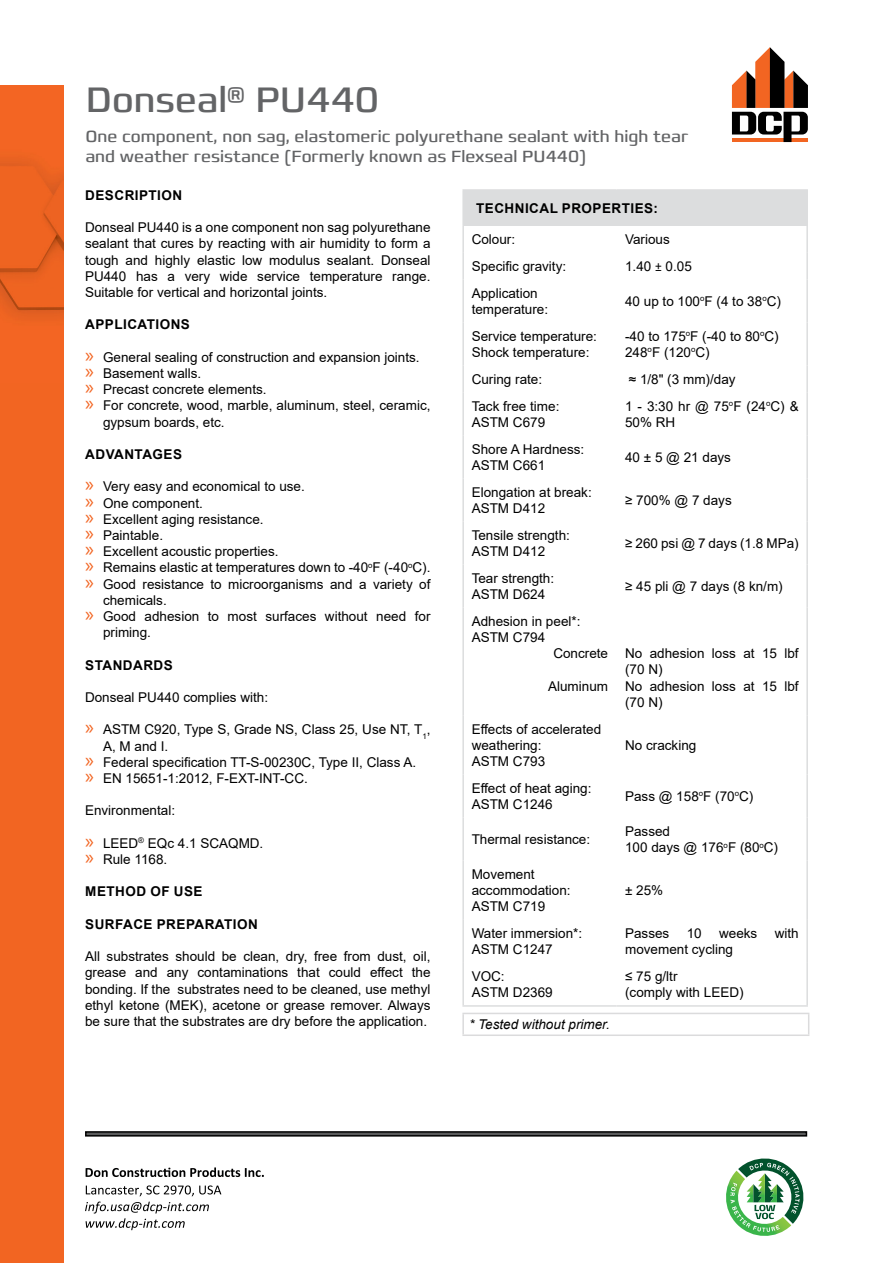
<style>
.page{position:relative;width:893px;height:1263px;background:#fff}
.page>*{position:absolute;margin:0;border:0;box-sizing:border-box;transform-origin:0 0}
.t1{font:36px "Francker CYR";color:#636466}
.t2{font:16.5px/19.8px "Francker CYR";color:#636466}
.t3{font:13.5px/16.2px "Arial";color:#000}
.t4{font:700 13.5px "Arial";letter-spacing:.035em;color:#000}
.t5{font:italic 13.5px "Arial";color:#000}
.s1{font-family:"Myriad Pro";font-size:21px;color:#f26522}
.s2{font-family:"Calibri"}
</style>
<div class="page">
<svg style="left:86px;top:1167px;width:178px;height:10px"></svg>
<svg style="left:85px;top:1185px;width:136px;height:45px"></svg>
<div style="left:85px;top:1131px;width:722px;height:5px;border:2px solid #000"></div>
<div style="left:463px;top:190px;width:344px;height:35px;background:#dcddde"></div>
<hr style="left:462px;top:189px;width:155px;height:2px;background:#dcddde">
<hr style="left:462px;top:191px;width:2px;height:34px;background:#dcddde">
<hr style="left:617px;top:189px;width:191px;height:2px;background:#dcddde">
<hr style="left:806px;top:191px;width:2px;height:34px;background:#dcddde">
<hr style="left:462px;top:225px;width:2px;height:27px;background:#dcddde">
<hr style="left:806px;top:225px;width:2px;height:27px;background:#dcddde">
<hr style="left:462px;top:252px;width:2px;height:27px;background:#dcddde">
<hr style="left:806px;top:252px;width:2px;height:27px;background:#dcddde">
<hr style="left:462px;top:279px;width:2px;height:43px;background:#dcddde">
<hr style="left:806px;top:279px;width:2px;height:43px;background:#dcddde">
<hr style="left:462px;top:322px;width:2px;height:43px;background:#dcddde">
<hr style="left:806px;top:322px;width:2px;height:43px;background:#dcddde">
<hr style="left:462px;top:365px;width:2px;height:27px;background:#dcddde">
<hr style="left:806px;top:365px;width:2px;height:27px;background:#dcddde">
<hr style="left:462px;top:392px;width:2px;height:43px;background:#dcddde">
<hr style="left:806px;top:392px;width:2px;height:43px;background:#dcddde">
<hr style="left:462px;top:435px;width:2px;height:43px;background:#dcddde">
<hr style="left:806px;top:435px;width:2px;height:43px;background:#dcddde">
<hr style="left:462px;top:478px;width:2px;height:43px;background:#dcddde">
<hr style="left:806px;top:478px;width:2px;height:43px;background:#dcddde">
<hr style="left:462px;top:521px;width:2px;height:43px;background:#dcddde">
<hr style="left:806px;top:521px;width:2px;height:43px;background:#dcddde">
<hr style="left:462px;top:564px;width:2px;height:43px;background:#dcddde">
<hr style="left:806px;top:564px;width:2px;height:43px;background:#dcddde">
<hr style="left:462px;top:607px;width:2px;height:108px;background:#dcddde">
<hr style="left:806px;top:607px;width:2px;height:108px;background:#dcddde">
<hr style="left:462px;top:715px;width:2px;height:59px;background:#dcddde">
<hr style="left:806px;top:715px;width:2px;height:59px;background:#dcddde">
<hr style="left:462px;top:774px;width:2px;height:43px;background:#dcddde">
<hr style="left:806px;top:774px;width:2px;height:43px;background:#dcddde">
<hr style="left:462px;top:817px;width:2px;height:44px;background:#dcddde">
<hr style="left:806px;top:817px;width:2px;height:44px;background:#dcddde">
<hr style="left:462px;top:861px;width:2px;height:59px;background:#dcddde">
<hr style="left:806px;top:861px;width:2px;height:59px;background:#dcddde">
<hr style="left:462px;top:920px;width:2px;height:43px;background:#dcddde">
<hr style="left:806px;top:920px;width:2px;height:43px;background:#dcddde">
<hr style="left:462px;top:963px;width:2px;height:42px;background:#dcddde">
<hr style="left:806px;top:963px;width:2px;height:42px;background:#dcddde">
<hr style="left:462px;top:1005px;width:155px;height:2px;background:#dcddde">
<hr style="left:617px;top:1005px;width:191px;height:2px;background:#dcddde">
<hr style="left:462px;top:1013px;width:347px;height:1px;background:#dbdbdc">
<hr style="left:462px;top:1014px;width:2px;height:20px;background:#dbdbdc">
<svg style="left:808px;top:1014px;width:1px;height:20px"></svg>
<hr style="left:462px;top:1034px;width:347px;height:2px;background:#dbdbdc">
<svg style="left:726px;top:1158px;width:78px;height:78px"></svg>
<svg style="left:732px;top:47px;width:76px;height:95px"></svg>
<div style="left:0;top:85px;width:64px;height:1178px;background:#f26522"></div>
<img style="left:0;top:160px;width:64px;height:158px">
<h1 class="t1" style="left:86px;top:77px;width:295px">Donseal® PU440</h1>
<p class="t2" style="left:85px;top:127px;width:604px">One component, non sag, elastomeric polyurethane sealant with high tear and weather resistance (Formerly known as Flexseal PU440)</p>
<p class="t4" style="left:85px;top:185px;width:98px">DESCRIPTION</p>
<p class="t3" style="left:85px;top:219px;width:347px;text-align:justify">Donseal PU440 is a one component non sag polyurethane sealant that cures by reacting with air humidity to form a tough and highly elastic low modulus sealant. Donseal PU440 has a very wide service temperature range.<br>Suitable for vertical and horizontal joints.</p>
<p class="t4" style="left:85px;top:315px;width:106px">APPLICATIONS</p>
<p class="t3" style="left:85px;top:349px;width:336px"><span class="s1">»</span> General sealing of construction and expansion joints.</p>
<p class="t3" style="left:85px;top:365px;width:118px"><span class="s1">»</span> Basement walls.</p>
<p class="t3" style="left:85px;top:381px;width:183px"><span class="s1">»</span> Precast concrete elements.</p>
<p class="t3" style="left:85px;top:397px;width:347px"><span class="s1">»</span> For concrete, wood, marble, aluminum, steel, ceramic,</p>
<p class="t3" style="left:103px;top:414px;width:123px">gypsum boards, etc.</p>
<p class="t4" style="left:85px;top:445px;width:98px">ADVANTAGES</p>
<p class="t3" style="left:85px;top:478px;width:221px"><span class="s1">»</span> Very easy and economical to use.</p>
<p class="t3" style="left:85px;top:495px;width:119px"><span class="s1">»</span> One component.</p>
<p class="t3" style="left:85px;top:511px;width:180px"><span class="s1">»</span> Excellent aging resistance.</p>
<p class="t3" style="left:85px;top:527px;width:80px"><span class="s1">»</span> Paintable.</p>
<p class="t3" style="left:85px;top:543px;width:195px"><span class="s1">»</span> Excellent acoustic properties.</p>
<p class="t3" style="left:85px;top:559px;width:347px"><span class="s1">»</span> Remains elastic at temperatures down to -40<sup>o</sup>F (-40<sup>o</sup>C).</p>
<p class="t3" style="left:85px;top:576px;width:347px"><span class="s1">»</span> Good resistance to microorganisms and a variety of</p>
<p class="t3" style="left:103px;top:592px;width:65px">chemicals.</p>
<p class="t3" style="left:85px;top:608px;width:347px"><span class="s1">»</span> Good adhesion to most surfaces without need for</p>
<p class="t3" style="left:103px;top:624px;width:50px">priming.</p>
<p class="t4" style="left:85px;top:655px;width:89px">STANDARDS</p>
<p class="t3" style="left:85px;top:689px;width:185px">Donseal PU440 complies with:</p>
<p class="t3" style="left:85px;top:721px;width:347px"><span class="s1">»</span> ASTM C920, Type S, Grade NS, Class 25, Use NT, T<sub>1</sub>,</p>
<p class="t3" style="left:103px;top:738px;width:67px">A, M and I.</p>
<p class="t3" style="left:85px;top:754px;width:333px"><span class="s1">»</span> Federal specification TT-S-00230C, Type II, Class A.</p>
<p class="t3" style="left:85px;top:770px;width:224px"><span class="s1">»</span> EN 15651-1:2012, F-EXT-INT-CC.</p>
<p class="t3" style="left:85px;top:802px;width:92px">Environmental:</p>
<p class="t3" style="left:85px;top:835px;width:180px"><span class="s1">»</span> LEED<sup>®</sup> EQc 4.1 SCAQMD. <span class="s1">»</span> Rule 1168.</p>
<p class="t4" style="left:85px;top:882px;width:119px">METHOD OF USE</p>
<p class="t4" style="left:85px;top:914px;width:174px">SURFACE PREPARATION</p>
<p class="t3" style="left:85px;top:948px;width:347px;text-align:justify">All substrates should be clean, dry, free from dust, oil, grease and any contaminations that could effect the bonding. If the substrates need to be cleaned, use methyl ethyl ketone (MEK), acetone or grease remover. Always be sure that the substrates are dry before the application.</p>
<p class="t4" style="left:476px;top:198px;width:183px">TECHNICAL PROPERTIES:</p>
<p class="t3" style="left:472px;top:231px;width:45px">Colour:</p>
<p class="t3" style="left:625px;top:231px;width:46px">Various</p>
<p class="t3" style="left:472px;top:258px;width:96px">Specific gravity:</p>
<p class="t3" style="left:625px;top:258px;width:68px">1.40 <span class="s2">±</span> 0.05</p>
<p class="t3" style="left:472px;top:285px;width:78px">Application temperature:</p>
<p class="t3" style="left:625px;top:293px;width:157px">40 up to 100<sup>o</sup>F (4 to 38<sup>o</sup>C)</p>
<p class="t3" style="left:472px;top:328px;width:127px">Service temperature:<br>Shock temperature:</p>
<p class="t3" style="left:625px;top:328px;width:155px">-40 to 175<sup>o</sup>F (-40 to 80<sup>o</sup>C)<br>248<sup>o</sup>F (120<sup>o</sup>C)</p>
<p class="t3" style="left:472px;top:371px;width:72px">Curing rate:</p>
<p class="t3" style="left:629px;top:371px;width:108px">≈ 1/8" (3 mm)/day</p>
<p class="t3" style="left:472px;top:398px;width:89px">Tack free time:<br>ASTM C679</p>
<p class="t3" style="left:625px;top:398px;width:175px">1 - 3:30 hr @ 75<sup>o</sup>F (24<sup>o</sup>C) &amp;<br>50% RH</p>
<p class="t3" style="left:472px;top:441px;width:114px">Shore A Hardness:<br>ASTM C661</p>
<p class="t3" style="left:625px;top:449px;width:107px">40 ± 5 @ 21 days</p>
<p class="t3" style="left:472px;top:484px;width:122px">Elongation at break:<br>ASTM D412</p>
<p class="t3" style="left:625px;top:492px;width:108px">≥ 700% @ 7 days</p>
<p class="t3" style="left:472px;top:527px;width:100px">Tensile strength:<br>ASTM D412</p>
<p class="t3" style="left:625px;top:535px;width:175px">≥ 260 psi @ 7 days (1.8 MPa)</p>
<p class="t3" style="left:472px;top:570px;width:84px">Tear strength:<br>ASTM D624</p>
<p class="t3" style="left:625px;top:578px;width:159px">≥ 45 pli @ 7 days (8 kn/m)</p>
<p class="t3" style="left:472px;top:613px;width:110px">Adhesion in peel*:</p>
<p class="t3" style="left:472px;top:629px;width:75px">ASTM C794</p>
<p class="t3" style="left:553px;top:645px;width:56px">Concrete</p>
<p class="t3" style="left:548px;top:678px;width:62px">Aluminum</p>
<p class="t3" style="left:625px;top:645px;width:175px">No adhesion loss at 15 lbf (70 N)<br>No adhesion loss at 15 lbf (70 N)</p>
<p class="t3" style="left:472px;top:721px;width:131px">Effects of accelerated weathering:<br>ASTM C793</p>
<p class="t3" style="left:625px;top:737px;width:73px">No cracking</p>
<p class="t3" style="left:472px;top:780px;width:121px">Effect of heat aging:<br>ASTM C1246</p>
<p class="t3" style="left:625px;top:788px;width:130px">Pass @ 158<sup>o</sup>F (70<sup>o</sup>C)</p>
<p class="t3" style="left:472px;top:831px;width:120px">Thermal resistance:</p>
<p class="t3" style="left:625px;top:823px;width:155px">Passed<br>100 days @ 176<sup>o</sup>F (80<sup>o</sup>C)</p>
<p class="t3" style="left:472px;top:866px;width:101px">Movement accommodation:<br>ASTM C719</p>
<p class="t3" style="left:625px;top:882px;width:40px">± 25%</p>
<p class="t3" style="left:472px;top:925px;width:112px">Water immersion*:<br>ASTM C1247</p>
<p class="t3" style="left:625px;top:925px;width:46px">Passes</p>
<p class="t3" style="left:687px;top:925px;width:17px">10</p>
<p class="t3" style="left:719px;top:925px;width:40px">weeks</p>
<p class="t3" style="left:775px;top:925px;width:26px">with</p>
<p class="t3" style="left:625px;top:941px;width:110px">movement cycling</p>
<p class="t3" style="left:472px;top:968px;width:83px">VOC:<br>ASTM D2369</p>
<p class="t3" style="left:625px;top:968px;width:120px">≤ 75 g/ltr<br>(comply with LEED)</p>
<p class="t5" style="left:469px;top:1016px;width:142px">* Tested without primer.</p>
</div>
